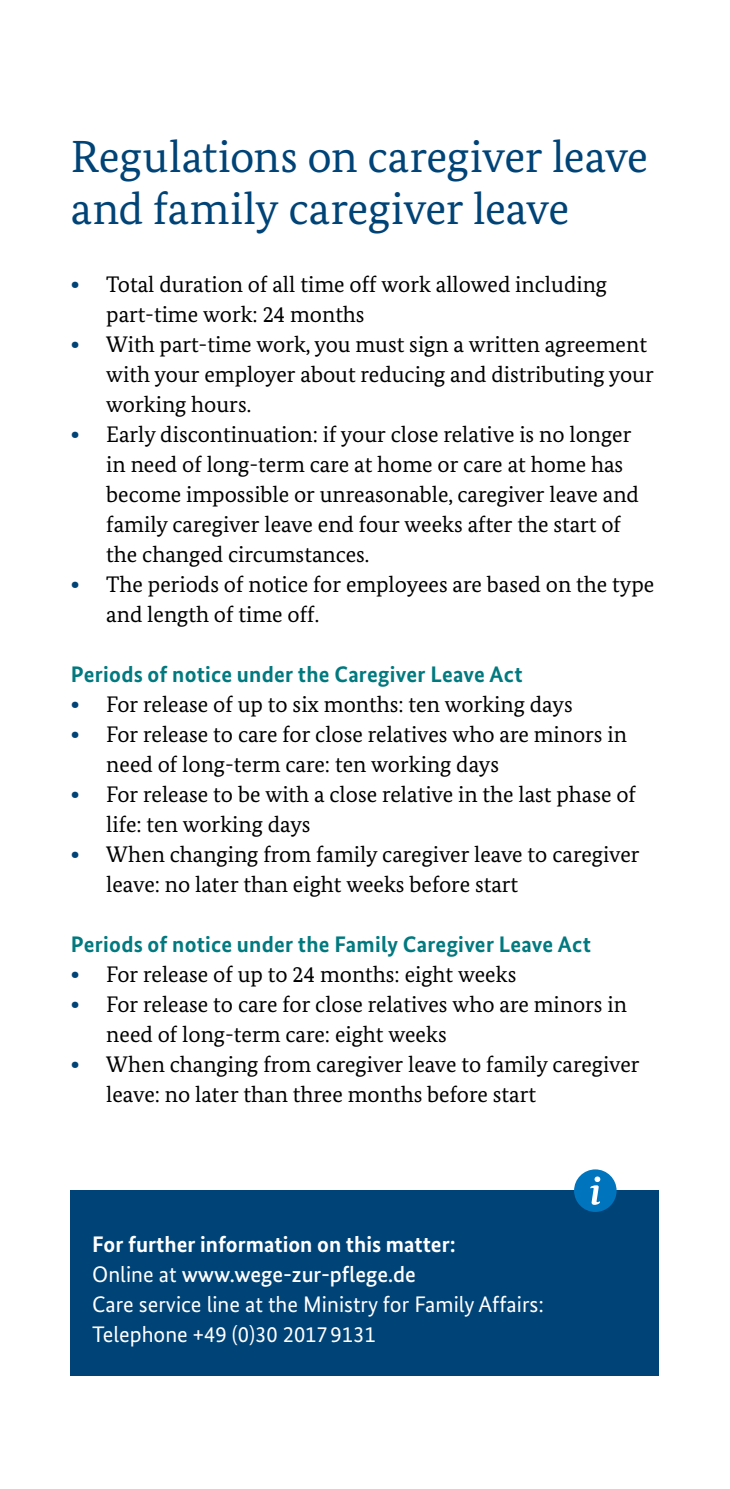
<style>
.page{position:relative;width:730px;height:1489px;background:#fff}
.page>*{position:absolute;margin:0;border:0;box-sizing:border-box;transform-origin:0 0}
.B-Inhalt_B-01-H1-HL_1{font:45px/52.5px "Bundes Serif";letter-spacing:-.01em;color:#004377}
.t1{font:22.5px/30px "Bundes Serif";color:#000}
.B-Inhalt_B-03-H3-HL_3{font:700 22.5px "Bundes Sans";letter-spacing:.01em;color:#00797f}
.C-Infokasten_C-02-P-IK_Body_BundesSans{font:22.5px "Bundes Sans";color:#fff}
.C-Infokasten_C-01-H1-IK_HL_BundesSans{font:700 22.5px "Bundes Sans";color:#fff}
.C-Infokasten_C-02-P-IK_Body_BundesSans-2{font:500 22.5px "Bundes Sans";color:#fff}
.s1{font-family:"Bundes Sans";font-weight:700;color:#004377}
.s2{font-weight:400}
</style>
<div class="page">
<hr style="left:729px;top:0;width:1px;height:1488px;background:#004377">
<div style="left:71px;top:1190px;width:588px;height:185px;background:#004377"></div>
<div style="left:574px;top:1169px;width:43px;height:42px;background:#0075be;border-radius:50%"></div>
<svg style="left:590px;top:1176px;width:10px;height:28px"></svg>
<h1 class="B-Inhalt_B-01-H1-HL_1" style="left:71px;top:130px;width:579px">Regulations on caregiver leave and family caregiver leave</h1>
<p class="t1" style="left:106px;top:269px;width:502px;text-indent:-35px"><span class="s1">•</span> Total duration of all time off work allowed including part-time work: 24 months</p>
<p class="t1" style="left:106px;top:329px;width:549px;text-indent:-35px"><span class="s1">•</span> With part-time work, you must sign a written agreement with your employer about reducing and distributing your working hours.</p>
<p class="t1" style="left:106px;top:419px;width:534px;text-indent:-35px"><span class="s1">•</span> Early discontinuation: if your close relative is no longer in need of long-term care at home or care at home has become impossible or unreasonable, caregiver leave and family caregiver leave end four weeks after the start of the changed circumstances.</p>
<p class="t1" style="left:106px;top:569px;width:550px;text-indent:-35px"><span class="s1">•</span> The periods of notice for employees are based on the type and length of time off.</p>
<h2 class="B-Inhalt_B-03-H3-HL_3" style="left:71px;top:660px;width:453px">Periods of notice under the Caregiver Leave Act</h2>
<p class="t1" style="left:71px;top:689px;width:503px"><span class="s1">•</span> For release of up to six months: ten working days</p>
<p class="t1" style="left:106px;top:719px;width:522px;text-indent:-35px"><span class="s1">•</span> For release to care for close relatives who are minors in need of long-term care: ten working days</p>
<p class="t1" style="left:106px;top:779px;width:531px;text-indent:-35px"><span class="s1">•</span> For release to be with a close relative in the last phase of life: ten working days</p>
<p class="t1" style="left:106px;top:839px;width:535px;text-indent:-35px"><span class="s1">•</span> When changing from family caregiver leave to caregiver leave: no later than eight weeks before start</p>
<h2 class="B-Inhalt_B-03-H3-HL_3" style="left:71px;top:930px;width:522px">Periods of notice under the Family Caregiver Leave Act</h2>
<p class="t1" style="left:71px;top:959px;width:447px"><span class="s1">•</span> For release of up to 24 months: eight weeks</p>
<p class="t1" style="left:106px;top:989px;width:522px;text-indent:-35px"><span class="s1">•</span> For release to care for close relatives who are minors in need of long-term care: eight weeks</p>
<p class="t1" style="left:106px;top:1049px;width:535px;text-indent:-35px"><span class="s1">•</span> When changing from caregiver leave to family caregiver leave: no later than three months before start</p>
<h2 class="C-Infokasten_C-01-H1-IK_HL_BundesSans" style="left:92px;top:1230px;width:365px">For further information on this matter:</h2>
<p class="C-Infokasten_C-02-P-IK_Body_BundesSans-2" style="left:92px;top:1260px;width:325px"><span class="s2">Online at</span> www.wege-zur-pflege.de</p>
<p class="C-Infokasten_C-02-P-IK_Body_BundesSans" style="left:92px;top:1290px;width:453px">Care service line at the Ministry for Family Affairs:</p>
<p class="C-Infokasten_C-02-P-IK_Body_BundesSans" style="left:92px;top:1320px;width:285px">Telephone +49 (0)30 2017 9131</p>
</div>
